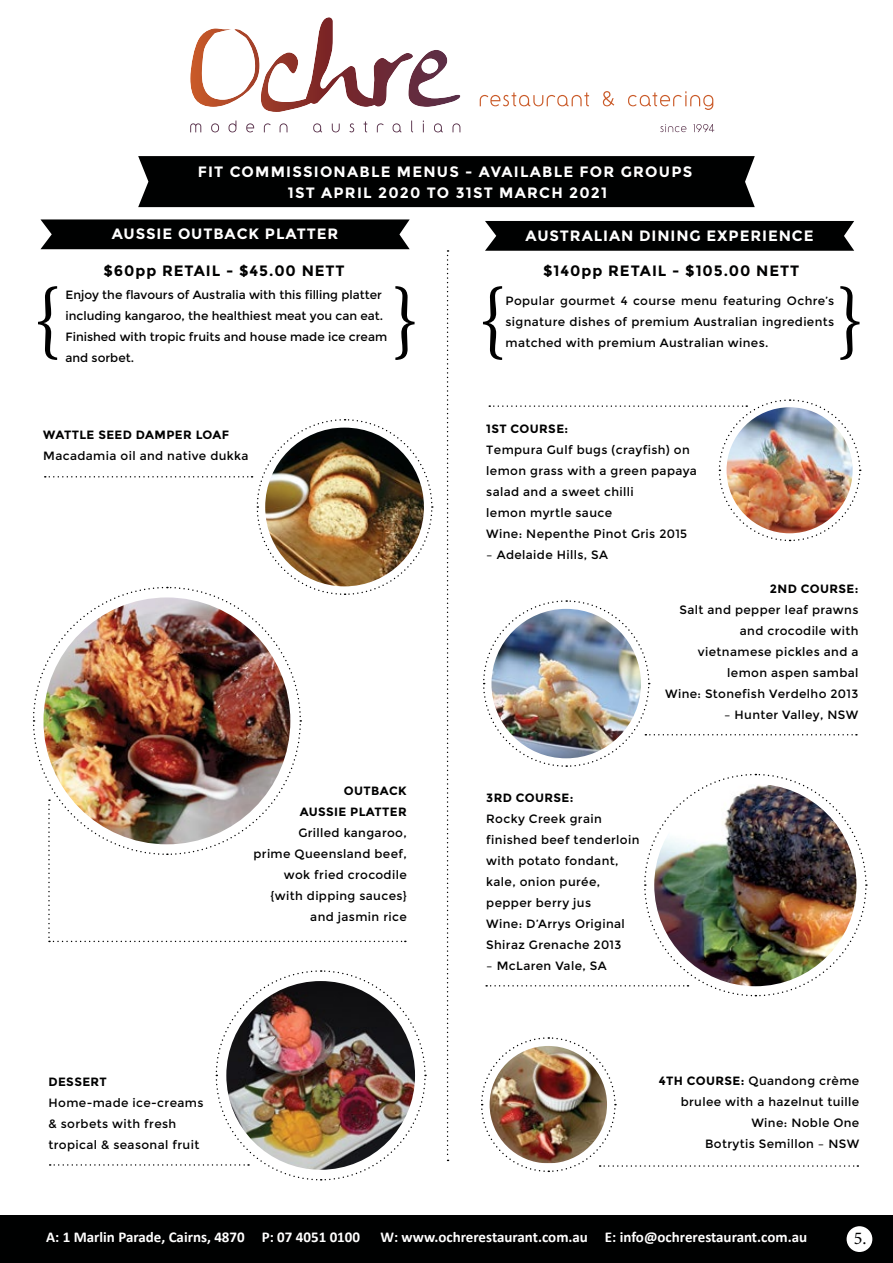
<style>
.page{position:relative;width:893px;height:1263px;background:#fff}
.page>*{position:absolute;margin:0;border:0;box-sizing:border-box;transform-origin:0 0}
.t1{font:84px "Minion Pro";color:#000}
.t2{font:18px "Minion Pro";color:#000101}
.t3{font:700 15px/21px "Montserrat";letter-spacing:.075em;color:#fff;text-align:center}
.t4{font:700 15px "Calibri";color:#fff}
.t5{font:700 15px "Montserrat";letter-spacing:.06em;color:#000101}
.t6{font:12px/21px "Montserrat";letter-spacing:.03em;color:#000101;text-align:right}
.t7{font:12px/21px "Montserrat";color:#000}
.t8{font:700 12px/21px "Montserrat";letter-spacing:.03em;color:#000101;text-align:right}
.s1{font-weight:700}
</style>
<div class="page">
<div style="left:485px;top:221px;width:369px;height:30px;background:#000101"></div>
<img style="left:489px;top:399px;width:372px;height:143px">
<img style="left:483px;top:600px;width:384px;height:397px">
<img style="left:481px;top:1037px;width:377px;height:136px">
<div style="left:40px;top:219px;width:370px;height:30px;background:#000101"></div>
<img style="left:50px;top:970px;width:377px;height:211px">
<div style="left:138px;top:156px;width:617px;height:51px;background:#000101"></div>
<img style="left:32px;top:419px;width:401px;height:523px">
<svg style="left:480px;top:93px;width:109px;height:13px"></svg>
<svg style="left:603px;top:91px;width:11px;height:15px"></svg>
<svg style="left:628px;top:91px;width:85px;height:19px"></svg>
<svg style="left:190px;top:17px;width:223px;height:95px"></svg>
<svg style="left:190px;top:121px;width:270px;height:11px"></svg>
<svg style="left:660px;top:124px;width:26px;height:8px"></svg>
<svg style="left:693px;top:124px;width:21px;height:8px"></svg>
<svg style="left:447px;top:250px;width:2px;height:911px"></svg>
<div style="left:0;top:1215px;width:893px;height:48px;background:#000101"></div>
<div style="left:847px;top:1226px;width:25px;height:26px;background:#fff;border-radius:50%"></div>
<p class="t3" style="left:198px;top:162px;width:496px">FIT COMMISSIONABLE MENUS - AVAILABLE FOR GROUPS<br>1ST APRIL 2020 TO 31ST MARCH 2021</p>
<h1 class="t1" style="left:33px;top:286px;width:31px">{</h1>
<p class="t3" style="left:112px;top:225px;width:228px">AUSSIE OUTBACK PLATTER</p>
<p class="t5" style="left:103px;top:265px;width:243px">$60pp RETAIL - $45.00 NETT</p>
<p class="t7" style="left:65px;top:285px;width:323px">Enjoy the flavours of Australia with this filling platter including kangaroo, the healthiest meat you can eat.<br>Finished with tropic fruits and house made ice cream and sorbet.</p>
<p class="t3" style="left:526px;top:226px;width:289px">AUSTRALIAN DINING EXPERIENCE</p>
<p class="t5" style="left:543px;top:265px;width:258px">$140pp RETAIL - $105.00 NETT</p>
<h1 class="t1" style="left:477px;top:286px;width:31px">{</h1>
<p class="t6" style="left:505px;top:291px;width:330px;text-align:justify">Popular gourmet 4 course menu featuring Ochre’s signature dishes of premium Australian ingredients matched with premium Australian wines.</p>
<p class="t8" style="left:43px;top:425px;width:187px">WATTLE SEED DAMPER LOAF</p>
<p class="t6" style="left:43px;top:446px;width:207px">Macadamia oil and native dukka</p>
<p class="t8" style="left:300px;top:781px;width:109px">OUTBACK<br>AUSSIE PLATTER</p>
<p class="t6" style="left:253px;top:823px;width:155px">Grilled kangaroo,<br>prime Queensland beef, wok fried crocodile {with dipping sauces} and jasmin rice</p>
<p class="t8" style="left:49px;top:1072px;width:60px">DESSERT</p>
<p class="t6" style="left:49px;top:1093px;width:156px;text-align:left">Home-made ice-creams &amp; sorbets with fresh tropical &amp; seasonal fruit</p>
<p class="t8" style="left:486px;top:419px;width:83px">1ST COURSE:</p>
<p class="t6" style="left:486px;top:439px;width:212px;text-align:left">Tempura Gulf bugs (crayfish) on lemon grass with a green papaya salad and a sweet chilli<br>lemon myrtle sauce<br>Wine: Nepenthe Pinot Gris 2015</p>
<p class="t6" style="left:486px;top:544px;width:123px">– Adelaide Hills, SA</p>
<p class="t8" style="left:770px;top:579px;width:90px">2ND COURSE:</p>
<p class="t6" style="left:665px;top:600px;width:195px">Salt and pepper leaf prawns and crocodile with vietnamese pickles and a lemon aspen sambal<br>Wine: Stonefish Verdelho 2013</p>
<p class="t6" style="left:724px;top:705px;width:136px">– Hunter Valley, NSW</p>
<p class="t8" style="left:486px;top:788px;width:89px">3RD COURSE:</p>
<p class="t6" style="left:486px;top:809px;width:155px;text-align:left">Rocky Creek grain finished beef tenderloin with potato fondant, kale, onion purée, pepper berry jus<br>Wine: D’Arrys Original<br>Shiraz Grenache 2013</p>
<p class="t6" style="left:486px;top:956px;width:122px">– McLaren Vale, SA</p>
<p class="t6" style="left:659px;top:1071px;width:202px"><span class="s1">4TH COURSE:</span> Quandong crème brulee with a hazelnut tuille<br>Wine: Noble One<br>Botrytis Semillon – NSW</p>
<p class="t4" style="left:46px;top:1232px;width:316px">A: 1 Marlin Parade, Cairns, 4870 P: 07 4051 0100</p>
<p class="t4" style="left:380px;top:1232px;width:428px">W: www.ochrerestaurant.com.au E: info@ochrerestaurant.com.au</p>
<h2 class="t2" style="left:854px;top:1231px;width:14px">5.</h2>
</div>
